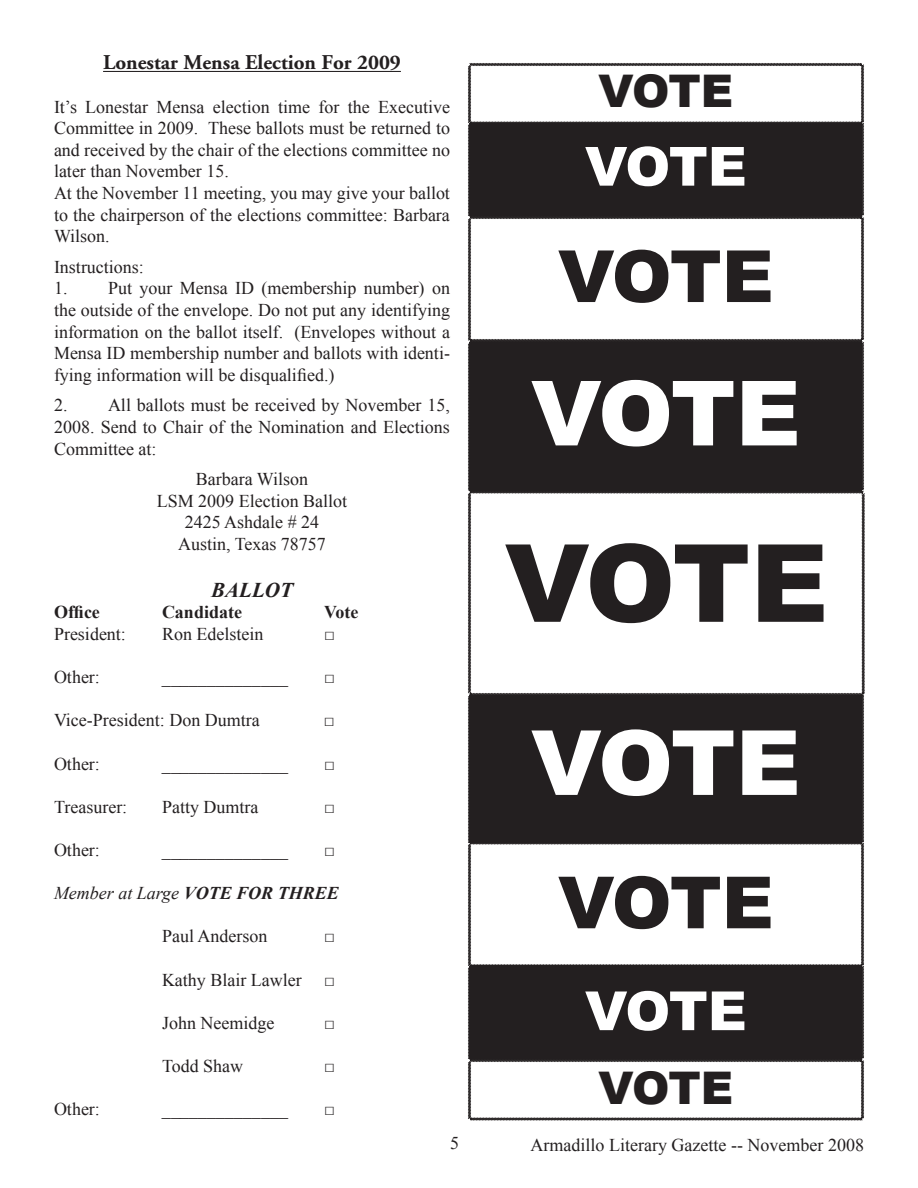
<style>
.page{position:relative;width:918px;height:1188px;background:#fff}
.page>*{position:absolute;margin:0;border:0;box-sizing:border-box;transform-origin:0 0}
.t1{font:900 108px "Arial";color:#231f20}
.t2{font:900 90px "Arial";letter-spacing:-.025em;color:#fff}
.t3{font:900 72px "Arial";letter-spacing:-.025em;color:#231f20}
.t4{font:900 54px "Arial";letter-spacing:-.025em;color:#fff}
.t5{font:900 45px "Arial";letter-spacing:-.025em;color:#231f20}
.t6{font:700 21px "Adobe Garamond";color:#231f20}
.t7{font:italic 700 21px "Times New Roman";color:#231f20}
.t8{font:18px/21.6px "Times New Roman";color:#231f20;text-align:justify}
.t9{font:italic 18px "Times New Roman";color:#231f20}
.t10{font:700 18px "Times New Roman";color:#231f20}
.s1{font-weight:700}
</style>
<div class="page">
<hr style="left:103px;top:71px;width:298px;height:1px;background:#231f20">
<div style="left:468px;top:697px;width:396px;height:144px;background:#231f20"></div>
<svg style="left:468px;top:841px;width:396px;height:123px"></svg>
<svg style="left:468px;top:964px;width:396px;height:157px"></svg>
<div style="left:468px;top:343px;width:396px;height:147px;background:#231f20"></div>
<svg style="left:468px;top:218px;width:396px;height:125px"></svg>
<svg style="left:468px;top:490px;width:397px;height:207px"></svg>
<svg style="left:468px;top:63px;width:396px;height:155px"></svg>
<p class="t6" style="left:103px;top:51px;width:299px">Lonestar Mensa Election For 2009</p>
<p class="t8" style="left:54px;top:95px;width:398px">It’s Lonestar Mensa election time for the Executive Committee in 2009. These ballots must be returned to and received by the chair of the elections committee no later than November 1 5.</p>
<p class="t8" style="left:54px;top:182px;width:398px">At the November 11 meeting, you may give your ballot to the chairperson of the elections committee: Barbara Wilson.</p>
<p class="t8" style="left:54px;top:256px;width:91px">Instructions:</p>
<p class="t8" style="left:54px;top:277px;width:398px">1 . Put your Mensa ID (membership number) on the outside of the envelope. Do not put any identifying information on the ballot itself. (Envelopes without a Mensa ID membership number and ballots with identi&shy;fying information will be disqualified.)</p>
<p class="t8" style="left:54px;top:394px;width:397px">2. All ballots must be received by November 1 5, 2008. Send to Chair of the Nomination and Elections Committee at:</p>
<p class="t8" style="left:196px;top:468px;width:114px">Barbara Wilson</p>
<p class="t8" style="left:157px;top:490px;width:192px">LSM 2009 Election Ballot</p>
<p class="t8" style="left:185px;top:511px;width:136px">2425 Ashdale # 24</p>
<p class="t8" style="left:178px;top:533px;width:149px">Austin, Texas 78757</p>
<p class="t7" style="left:211px;top:575px;width:83px">BALLOT</p>
<p class="t10" style="left:54px;top:600px;width:47px">Office</p>
<p class="t10" style="left:162px;top:600px;width:82px">Candidate</p>
<p class="t10" style="left:324px;top:600px;width:36px">Vote</p>
<p class="t8" style="left:54px;top:623px;width:73px">President:</p>
<p class="t8" style="left:162px;top:623px;width:103px">Ron Edelstein</p>
<p class="t8" style="left:324px;top:623px;width:12px">□</p>
<p class="t8" style="left:54px;top:666px;width:47px">Other:</p>
<p class="t8" style="left:162px;top:666px;width:127px">______________</p>
<p class="t8" style="left:324px;top:666px;width:12px">□</p>
<p class="t8" style="left:54px;top:709px;width:207px">Vice-President: Don Dumtra</p>
<p class="t8" style="left:324px;top:709px;width:12px">□</p>
<p class="t8" style="left:54px;top:752px;width:47px">Other:</p>
<p class="t8" style="left:162px;top:752px;width:127px">______________</p>
<p class="t8" style="left:324px;top:752px;width:12px">□</p>
<p class="t8" style="left:54px;top:796px;width:75px">Treasurer:</p>
<p class="t8" style="left:162px;top:796px;width:98px">Patty Dumtra</p>
<p class="t8" style="left:324px;top:796px;width:12px">□</p>
<p class="t8" style="left:54px;top:839px;width:47px">Other:</p>
<p class="t8" style="left:162px;top:839px;width:127px">______________</p>
<p class="t8" style="left:324px;top:839px;width:12px">□</p>
<p class="t9" style="left:54px;top:881px;width:286px">Member at Large <span class="s1">VOTE FOR THREE</span></p>
<p class="t8" style="left:162px;top:925px;width:107px">Paul Anderson</p>
<p class="t8" style="left:324px;top:925px;width:12px">□</p>
<p class="t8" style="left:162px;top:968px;width:174px">Kathy Blair Lawler □</p>
<p class="t8" style="left:162px;top:1012px;width:114px">John Neemidge</p>
<p class="t8" style="left:324px;top:1012px;width:12px">□</p>
<p class="t8" style="left:162px;top:1055px;width:83px">Todd Shaw</p>
<p class="t8" style="left:324px;top:1055px;width:12px">□</p>
<p class="t8" style="left:54px;top:1098px;width:47px">Other:</p>
<p class="t8" style="left:162px;top:1098px;width:127px">______________</p>
<p class="t8" style="left:324px;top:1098px;width:12px">□</p>
<p class="t5" style="left:599px;top:58px;width:136px">VOTE</p>
<p class="t4" style="left:585px;top:127px;width:163px">VOTE</p>
<p class="t3" style="left:558px;top:224px;width:217px">VOTE</p>
<p class="t2" style="left:531px;top:348px;width:271px">VOTE</p>
<p class="t1" style="left:505px;top:505px;width:325px">VOTE</p>
<p class="t2" style="left:531px;top:697px;width:271px">VOTE</p>
<p class="t3" style="left:558px;top:850px;width:217px">VOTE</p>
<p class="t4" style="left:585px;top:972px;width:163px">VOTE</p>
<p class="t5" style="left:599px;top:1055px;width:136px">VOTE</p>
<p class="t8" style="left:531px;top:1134px;width:335px">Armadillo Literary Gazette -- November 2008</p>
</div>
